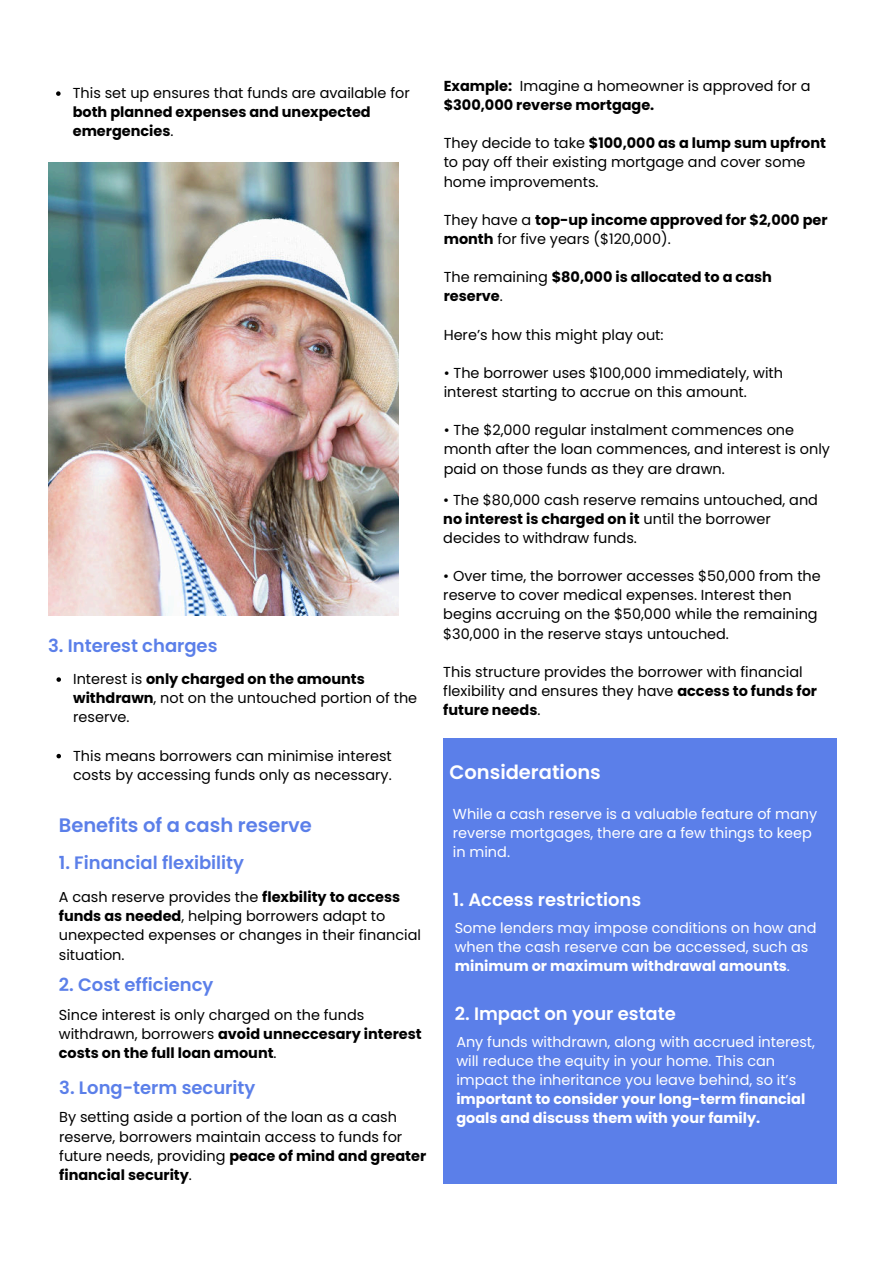
<style>
.page{position:relative;width:894px;height:1264px;background:#fff}
.page>*{position:absolute;margin:0;border:0;box-sizing:border-box;transform-origin:0 0}
.t1{font:600 19.5px "Poppins";color:#5b7fe9}
.t2{font:600 19.5px "Poppins";color:#fff}
.t3{font:600 18px "Poppins";color:#5b7fe9}
.t4{font:600 18px "Poppins";color:#fff}
.t5{font:14.4px/19.2px "Poppins";color:#000}
.t6{font:14.4px/19.2px "Poppins";color:#fff}
.t7{font:700 14.4px/19.2px "Poppins";color:#000}
.t8{font:700 14.4px/19.2px "Poppins";color:#fff}
.s1{font-weight:400}
.s2{font-weight:700}
</style>
<div class="page">
<div style="left:443px;top:738px;width:393px;height:445px;background:#5b7fe9"></div>
<img style="left:49px;top:163px;width:349px;height:452px">
<svg style="left:56px;top:91px;width:5px;height:5px"></svg>
<svg style="left:56px;top:677px;width:5px;height:5px"></svg>
<svg style="left:56px;top:754px;width:5px;height:4px"></svg>
<p class="t5" style="left:73px;top:83px;width:338px">This set up ensures that funds are available for</p>
<p class="t7" style="left:73px;top:103px;width:299px">both planned expenses and unexpected emergencies<span class="s1">.</span></p>
<p class="t3" style="left:48px;top:635px;width:171px">3. Interest charges</p>
<p class="t5" style="left:73px;top:669px;width:345px">Interest is <span class="s2">only charged on the amounts withdrawn</span>, not on the untouched portion of the reserve.</p>
<p class="t5" style="left:73px;top:746px;width:320px">This means borrowers can minimise interest costs by accessing funds only as necessary.</p>
<h1 class="t1" style="left:59px;top:813px;width:254px">Benefits of a cash reserve</h1>
<p class="t3" style="left:59px;top:852px;width:187px">1. Financial flexibility</p>
<p class="t5" style="left:59px;top:887px;width:363px">A cash reserve provides the <span class="s2">flexbility to access funds as needed</span>, helping borrowers adapt to unexpected expenses or changes in their financial situation.</p>
<p class="t3" style="left:59px;top:974px;width:156px">2. Cost efficiency</p>
<p class="t5" style="left:59px;top:1004px;width:364px">Since interest is only charged on the funds withdrawn, borrowers <span class="s2">avoid unneccesary interest costs on the full loan amount</span>.</p>
<p class="t3" style="left:59px;top:1077px;width:198px">3. Long-term security</p>
<p class="t5" style="left:59px;top:1107px;width:368px">By setting aside a portion of the loan as a cash reserve, borrowers maintain access to funds for future needs, providing <span class="s2">peace of mind and greater financial security</span>.</p>
<p class="t7" style="left:443px;top:76px;width:368px">Example: <span class="s1">Imagine a homeowner is approved for a </span>$300,000 reverse mortgage.</p>
<p class="t5" style="left:443px;top:134px;width:383px">They decide to take <span class="s2">$100,000 as a lump sum upfront </span>to pay off their existing mortgage and cover some home improvements.</p>
<p class="t7" style="left:443px;top:210px;width:385px"><span class="s1">They have a</span> top-up income approved for $2,000 per month <span class="s1">for five years ($120,000).</span></p>
<p class="t7" style="left:443px;top:268px;width:329px"><span class="s1">The remaining</span> $80,000 is allocated to a cash reserve<span class="s1">.</span></p>
<p class="t5" style="left:443px;top:325px;width:221px">Here’s how this might play out:</p>
<p class="t5" style="left:443px;top:363px;width:341px">• The borrower uses $100,000 immediately, with interest starting to accrue on this amount.</p>
<p class="t5" style="left:443px;top:421px;width:388px">• The $2,000 regular instalment commences one month after the loan commences, and interest is only paid on those funds as they are drawn.</p>
<p class="t5" style="left:443px;top:490px;width:376px">• The $80,000 cash reserve remains untouched, and <span class="s2">no interest is charged on it</span> until the borrower decides to withdraw funds.</p>
<p class="t5" style="left:443px;top:566px;width:379px">• Over time, the borrower accesses $50,000 from the reserve to cover medical expenses. Interest then begins accruing on the $50,000 while the remaining $30,000 in the reserve stays untouched.</p>
<p class="t5" style="left:443px;top:662px;width:375px">This structure provides the borrower with financial flexibility and ensures they have <span class="s2">access to funds for future needs</span>.</p>
<h1 class="t2" style="left:449px;top:760px;width:153px">Considerations</h1>
<p class="t6" style="left:453px;top:804px;width:366px">While a cash reserve is a valuable feature of many reverse mortgages, there are a few things to keep in mind.</p>
<p class="t4" style="left:453px;top:889px;width:190px">1. Access restrictions</p>
<p class="t6" style="left:454px;top:918px;width:363px">Some lenders may impose conditions on how and when the cash reserve can be accessed, such as <span class="s2">minimum or maximum withdrawal amounts</span>.</p>
<p class="t4" style="left:454px;top:1002px;width:222px">2. Impact on your estate</p>
<p class="t6" style="left:456px;top:1032px;width:360px">Any funds withdrawn, along with accrued interest, will reduce the equity in your home. This can impact the inheritance you leave behind, so it’s</p>
<p class="t8" style="left:456px;top:1089px;width:350px">important to consider your long-term financial goals and discuss them with your family.</p>
</div>
